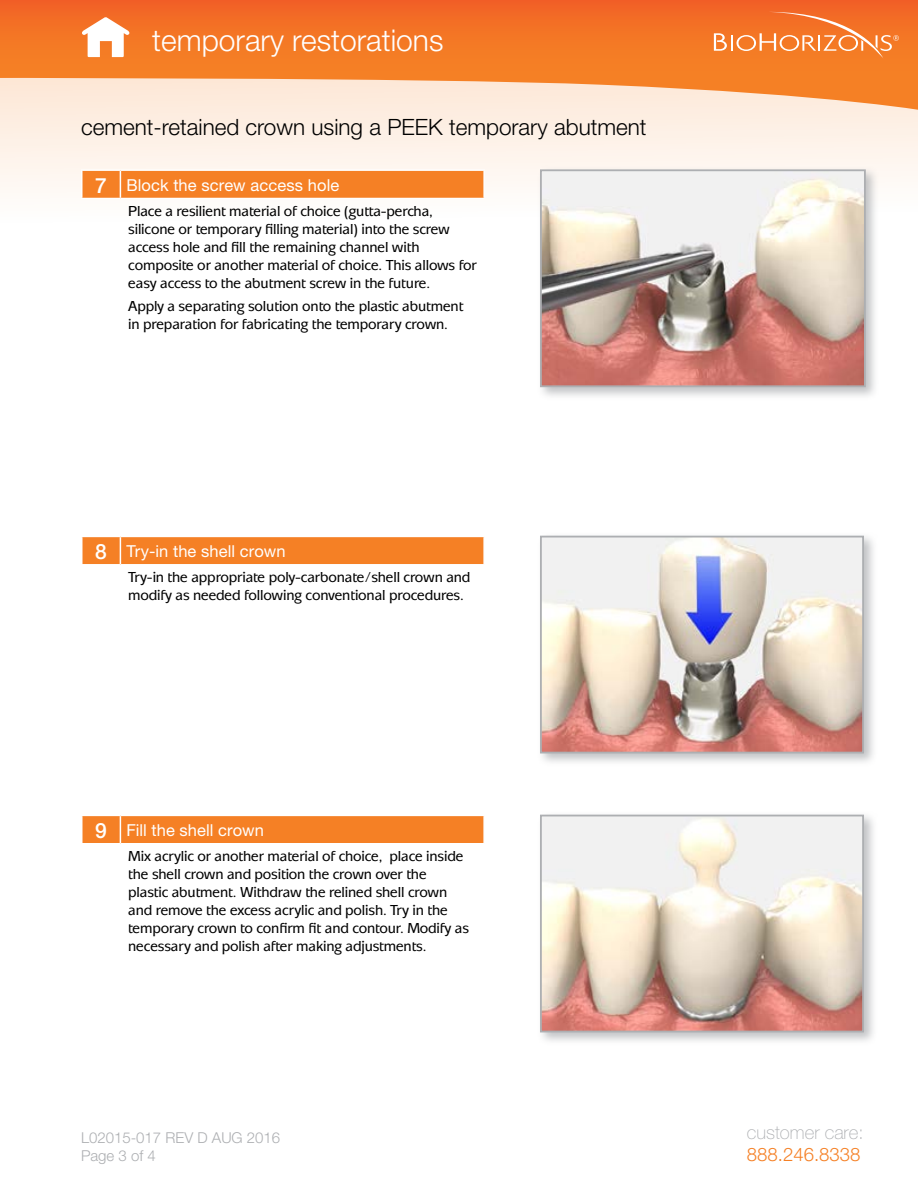
<style>
.page{position:relative;width:918px;height:1188px;background:#fff}
.page>*{position:absolute;margin:0;border:0;box-sizing:border-box;transform-origin:0 0}
.t1{font:300 30px "Helvetica Neue";color:#fff}
.t2{font:300 22.5px "Helvetica Neue";color:#000}
.t3{font:100 18.6px "Helvetica Neue";color:#adafb2}
.t4{font:300 18.6px "Helvetica Neue";color:#f58025}
.t5{font:16.5px "Helvetica Neue";letter-spacing:.005em;color:#fff}
.t6{font:500 15px/18px "Mixage ITC";letter-spacing:-.01em;color:#000}
.t7{font:300 15px/18px "Helvetica Neue";color:#adafb2}
.s1{font-weight:500;font-size:21px}
</style>
<div class="page">
<svg style="left:0;top:112px;width:918px;height:78px;background:#fdf1e8"></svg>
<svg style="left:0;top:0;width:918px;height:112px;background:#f69456"></svg>
<svg style="left:714px;top:12px;width:185px;height:47px;background:#f4833d"></svg>
<svg style="left:81px;top:17px;width:49px;height:40px"></svg>
<svg style="left:82px;top:536px;width:401px;height:28px;background:#f5852f"></svg>
<hr style="left:81px;top:169px;width:39px;height:2px;background:#fff">
<hr style="left:120px;top:169px;width:365px;height:2px;background:#fff">
<svg style="left:81px;top:170px;width:403px;height:28px;background:#f5862f"></svg>
<hr style="left:483px;top:171px;width:2px;height:27px;background:#fff">
<svg style="left:82px;top:815px;width:401px;height:28px;background:#f5852e"></svg>
<div style="left:537px;top:532px;width:341px;height:235px;background:#adafb2;opacity:.75"></div>
<img style="left:543px;top:539px;width:318px;height:212px">
<div style="left:540px;top:536px;width:324px;height:218px;border:2px solid #adafb2"></div>
<div style="left:537px;top:811px;width:341px;height:235px;background:#adafb2;opacity:.75"></div>
<img style="left:543px;top:818px;width:318px;height:211px">
<div style="left:540px;top:815px;width:324px;height:217px;border:2px solid #adafb2"></div>
<div style="left:537px;top:166px;width:342px;height:235px;background:#adafb2;opacity:.75"></div>
<img style="left:543px;top:172px;width:320px;height:212px">
<div style="left:540px;top:169px;width:326px;height:218px;border:2px solid #adafb2"></div>
<h1 class="t1" style="left:152px;top:22px;width:293px">temporary restorations</h1>
<h2 class="t2" style="left:81px;top:113px;width:567px">cement-retained crown using a PEEK temporary abutment</h2>
<p class="t5" style="left:95px;top:175px;width:246px"><span class="s1">7</span> Block the screw access hole</p>
<p class="t6" style="left:128px;top:202px;width:350px">Place a resilient material of choice (gutta-percha, silicone or temporary filling material) into the screw access hole and fill the remaining channel with composite or another material of choice. This allows for easy access to the abutment screw in the future.</p>
<p class="t6" style="left:128px;top:297px;width:337px">Apply a separating solution onto the plastic abutment in preparation for fabricating the temporary crown.</p>
<p class="t5" style="left:95px;top:541px;width:192px"><span class="s1">8</span> Try-in the shell crown</p>
<p class="t6" style="left:128px;top:568px;width:344px">Try-in the appropriate poly-carbonate/shell crown and modify as needed following conventional procedures.</p>
<p class="t5" style="left:95px;top:820px;width:170px"><span class="s1">9</span> Fill the shell crown</p>
<p class="t6" style="left:128px;top:847px;width:342px">Mix acrylic or another material of choice, place inside the shell crown and position the crown over the plastic abutment. Withdraw the relined shell crown and remove the excess acrylic and polish. Try in the temporary crown to confirm fit and contour. Modify as necessary and polish after making adjustments.</p>
<p class="t7" style="left:81px;top:1128px;width:201px">L02015-017 REV D AUG 2016<br>Page 3 of 4</p>
<p class="t3" style="left:747px;top:1121px;width:118px">customer care:</p>
<p class="t4" style="left:747px;top:1143px;width:115px">888.246.8338</p>
</div>
